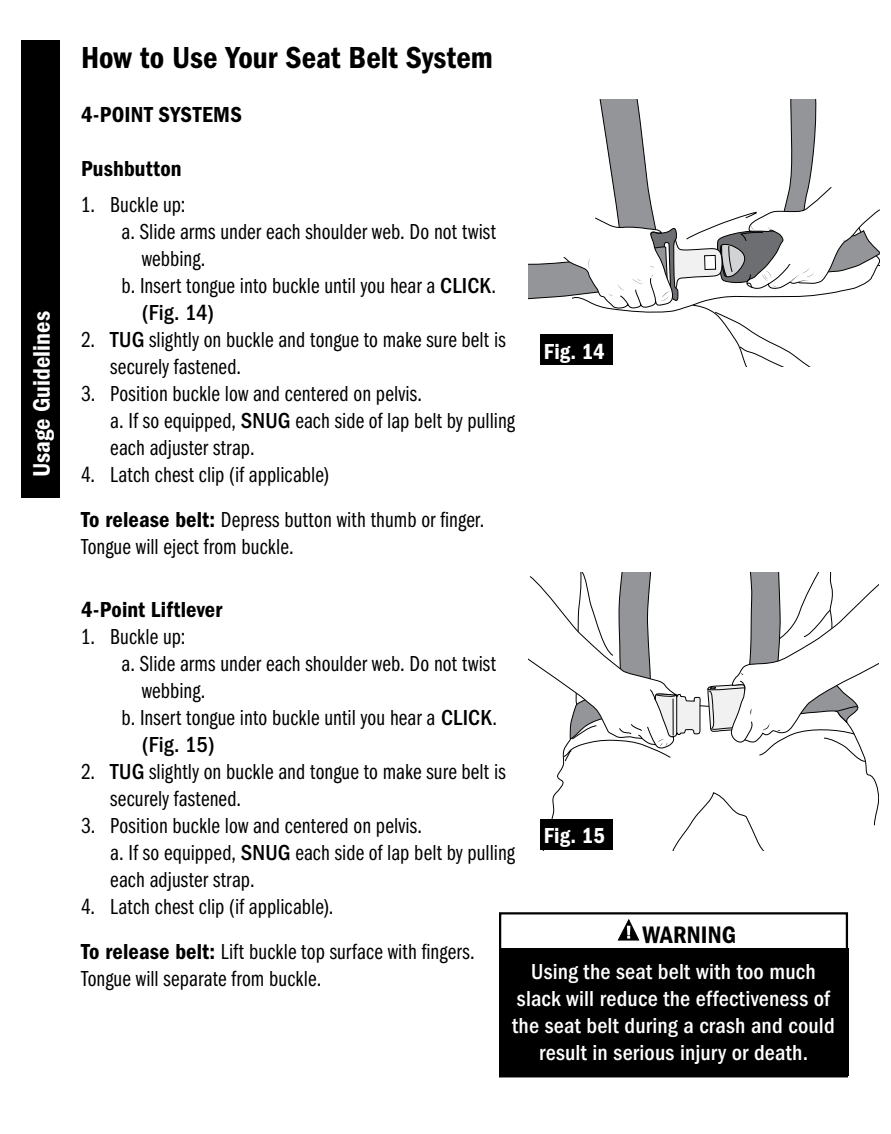
<style>
.page{position:relative;width:891px;height:1134px;background:#fff}
.page>*{position:absolute;margin:0;border:0;box-sizing:border-box;transform-origin:0 0}
.t1{font:600 condensed 31.5px "Franklin Gothic";color:#000}
.t2{font:600 condensed 24.75px "Franklin Gothic";color:#fff}
.t3{font:600 condensed 24.75px "Franklin Gothic";letter-spacing:.005em;color:#000}
.t4{font:22.5px/27px "ITC Franklin Gothic Std Bk Cp";letter-spacing:.005em;color:#000}
.t5{font:500 condensed 22.5px/27px "ITC Franklin Gothic Std";letter-spacing:.01em;color:#fff;text-align:center}
.t6{font:600 condensed 22.5px "Franklin Gothic";letter-spacing:.01em;color:#000}
.t7{font:500 condensed 22.5px "ITC Franklin Gothic Std";color:#000}
.t8{font:600 condensed 22.5px "Franklin Gothic";color:#fff}
.s1{font-family:"ITC Franklin Gothic Std";font-weight:500;font-stretch:condensed}
.s2{font-family:"Franklin Gothic";font-weight:600;font-stretch:condensed}
</style>
<div class="page">
<div style="left:21px;top:40px;width:39px;height:458px;background:#000"></div>
<svg style="left:542px;top:762px;width:337px;height:89px"></svg>
<svg style="left:874px;top:798px;width:5px;height:28px"></svg>
<svg style="left:661px;top:792px;width:131px;height:59px"></svg>
<svg style="left:528px;top:572px;width:351px;height:190px"></svg>
<div style="left:499px;top:949px;width:349px;height:127px;background:#000"></div>
<div style="left:499px;top:912px;width:349px;height:165px;border:2px solid #000"></div>
<svg style="left:617px;top:919px;width:22px;height:22px"></svg>
<svg style="left:528px;top:100px;width:352px;height:266px"></svg>
<div style="left:540px;top:335px;width:72px;height:30px;background:#000"></div>
<div style="left:540px;top:819px;width:72px;height:31px;background:#000"></div>
<p class="t2" style="left:27px;top:477px;width:168px;rotate:-90deg">Usage Guidelines</p>
<h1 class="t1" style="left:81px;top:39px;width:413px">How to Use Your Seat Belt System</h1>
<p class="t6" style="left:81px;top:101px;width:162px">4-POINT SYSTEMS</p>
<p class="t6" style="left:81px;top:155px;width:102px">Pushbutton</p>
<p class="t4" style="left:81px;top:191px;width:106px">1. Buckle up:</p>
<p class="t4" style="left:122px;top:218px;width:376px">a. Slide arms under each shoulder web. Do not twist</p>
<p class="t4" style="left:142px;top:245px;width:65px">webbing.</p>
<p class="t4" style="left:122px;top:272px;width:376px">b. Insert tongue into buckle until you hear a <span class="s1">CLICK</span>.</p>
<p class="t7" style="left:142px;top:299px;width:74px">(Fig. 14)</p>
<p class="t4" style="left:110px;top:326px;width:397px;text-indent:-29px">2. <span class="s1">TUG</span> slightly on buckle and tongue to make sure belt is securely fastened.</p>
<p class="t4" style="left:110px;top:380px;width:406px;text-indent:-29px">3. Position buckle low and centered on pelvis.<br>a. If so equipped, <span class="s1">SNUG</span> each side of lap belt by pulling each adjuster strap.</p>
<p class="t4" style="left:81px;top:452px;width:405px;line-height:45px">4. Latch chest clip (if applicable)<br><span class="s2">To release belt:</span> Depress button with thumb or finger.</p>
<p class="t4" style="left:81px;top:533px;width:214px">Tongue will eject from buckle.</p>
<p class="t8" style="left:544px;top:339px;width:62px">Fig. 14</p>
<p class="t6" style="left:81px;top:596px;width:143px">4-Point Liftlever</p>
<p class="t4" style="left:81px;top:623px;width:106px">1. Buckle up:</p>
<p class="t4" style="left:122px;top:650px;width:376px">a. Slide arms under each shoulder web. Do not twist</p>
<p class="t4" style="left:142px;top:677px;width:65px">webbing.</p>
<p class="t4" style="left:122px;top:704px;width:377px">b. Insert tongue into buckle until you hear a <span class="s1">CLICK</span>.</p>
<p class="t7" style="left:142px;top:731px;width:75px">(Fig. 15)</p>
<p class="t4" style="left:110px;top:758px;width:397px;text-indent:-29px">2. <span class="s1">TUG</span> slightly on buckle and tongue to make sure belt is securely fastened.</p>
<p class="t4" style="left:110px;top:812px;width:406px;text-indent:-29px">3. Position buckle low and centered on pelvis.<br>a. If so equipped, <span class="s1">SNUG</span> each side of lap belt by pulling each adjuster strap.</p>
<p class="t4" style="left:81px;top:884px;width:395px;line-height:45px">4. Latch chest clip (if applicable).<br><span class="s2">To release belt:</span> Lift buckle top surface with fingers.</p>
<p class="t4" style="left:81px;top:965px;width:242px">Tongue will separate from buckle.</p>
<p class="t8" style="left:544px;top:823px;width:63px">Fig. 15</p>
<p class="t3" style="left:643px;top:921px;width:95px">WARNING</p>
<p class="t5" style="left:512px;top:958px;width:324px">Using the seat belt with too much slack will reduce the effectiveness of the seat belt during a crash and could result in serious injury or death.</p>
</div>
